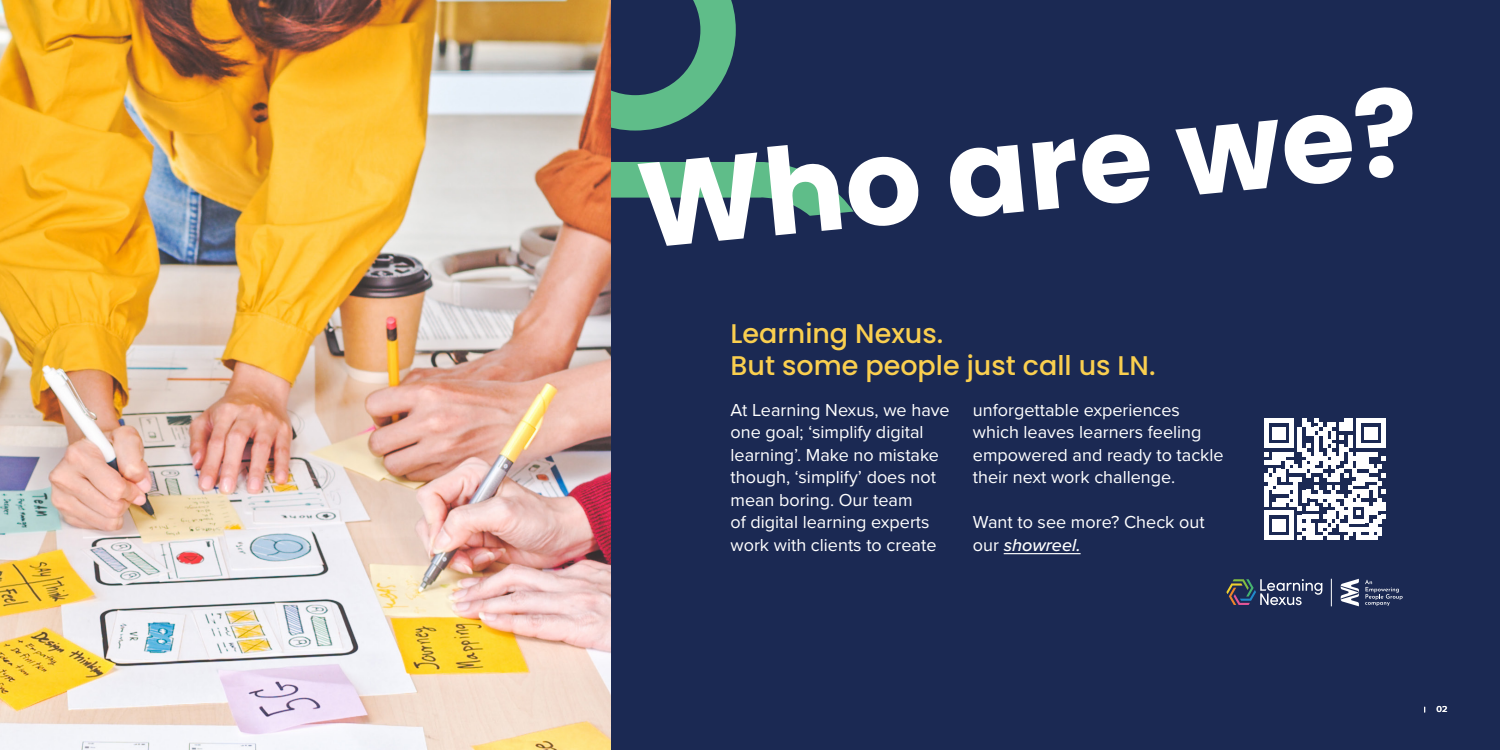
<style>
.page{position:relative;width:1500px;height:750px;background:#1b2953}
.page>*{position:absolute;margin:0;border:0;box-sizing:border-box;transform-origin:0 0}
.t1{font:700 120px "Poppins";color:#fff}
.t2{font:500 27px/32.4px "Poppins";color:#facf4f}
.t3{font:18px/22.5px "Proxima Nova";color:#fff}
.t4{font:600 9px "Proxima Nova";color:#fff}
.s1{font-weight:500;font-style:italic}
</style>
<div class="page">
<svg style="left:610px;top:162px;width:244px;height:77px"></svg>
<svg style="left:610px;top:0;width:126px;height:131px"></svg>
<img style="left:0;top:0;width:610px;height:750px">
<hr style="left:1004px;top:553px;width:77px;height:1px;background:#fff">
<svg style="left:1264px;top:418px;width:122px;height:122px"></svg>
<svg style="left:1331px;top:579px;width:1px;height:27px"></svg>
<svg style="left:1365px;top:580px;width:38px;height:26px"></svg>
<svg style="left:1226px;top:579px;width:96px;height:26px"></svg>
<svg style="left:1341px;top:579px;width:18px;height:27px"></svg>
<h1 class="t1" style="left:631px;top:141px;width:785px;rotate:-6deg">Who are we?</h1>
<h2 class="t2" style="left:730px;top:317px;width:427px">Learning Nexus.<br>But some people just call us LN.</h2>
<p class="t3" style="left:730px;top:398px;width:221px">At Learning Nexus, we have one goal; ‘simplify digital learning’. Make no mistake though, ‘simplify’ does not mean boring. Our team<br>of digital learning experts work with clients to create</p>
<p class="t3" style="left:973px;top:398px;width:252px">unforgettable experiences which leaves learners feeling empowered and ready to tackle their next work challenge.</p>
<p class="t3" style="left:973px;top:510px;width:233px">Want to see more? Check out our <span class="s1">showreel.</span></p>
<p class="t4" style="left:1437px;top:703px;width:12px">02</p>
</div>
